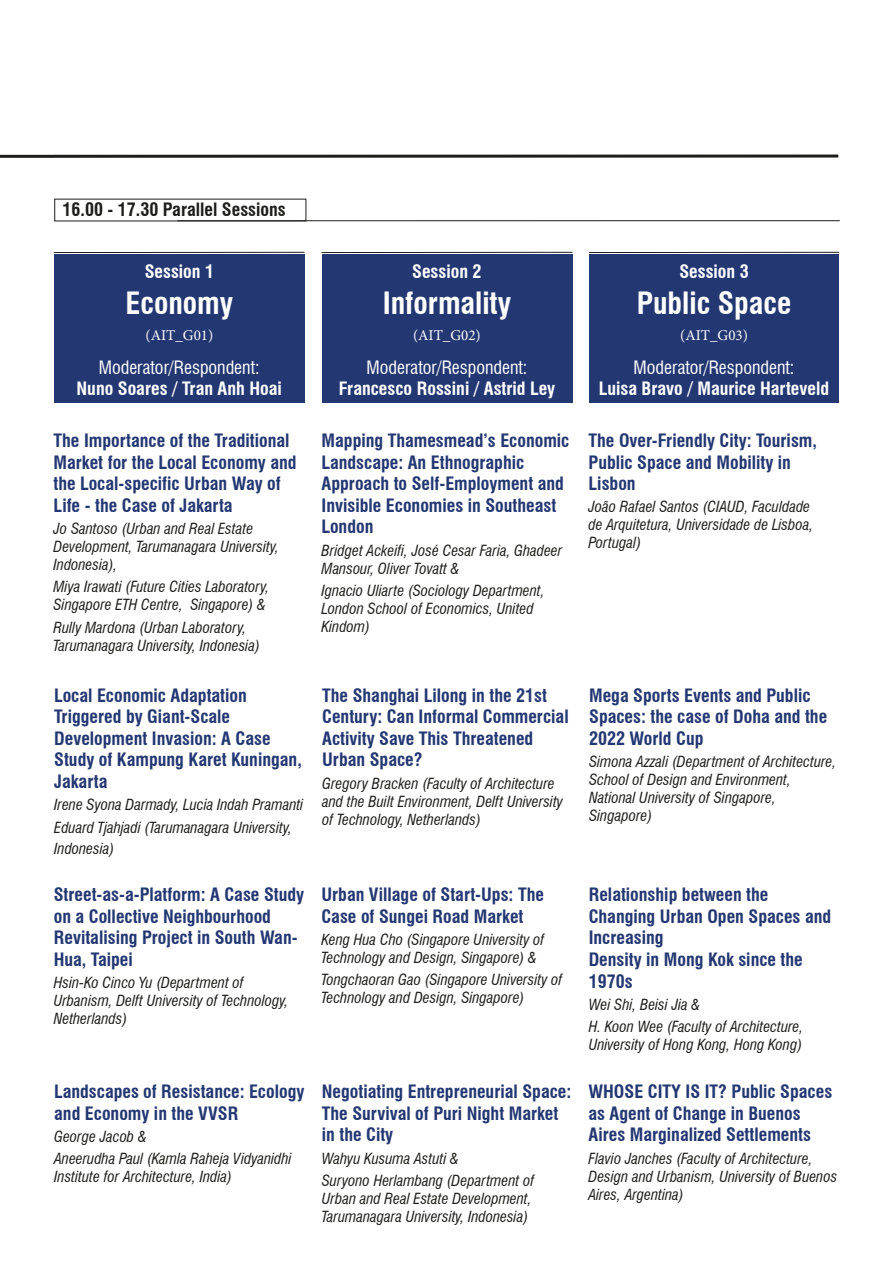
<style>
.page{position:relative;width:893px;height:1263px;background:#fff}
.page>*{position:absolute;margin:0;border:0;box-sizing:border-box;transform-origin:0 0}
.t1{font:700 condensed 30px "Swiss 721 BT";color:#fff}
.t2{font:700 condensed 18px/21.6px "Swiss 721 BT";color:#233772}
.t3{font:700 condensed 18px "Swiss 721 BT";color:#fff}
.t4{font:condensed 18px "Swiss 721 BT";color:#fff}
.t5{font:700 condensed 18px "Swiss 721 BT";color:#1d1d1b}
.t6{font:italic condensed 15px/18px "Swiss 721 BT";color:#1d1d1b}
.t7{font:15px "Minion Pro";color:#fff}
</style>
<div class="page">
<hr style="left:0;top:155px;width:54px;height:3px;background:#1d1d1b">
<div style="left:54px;top:254px;width:250px;height:149px;background:#233772"></div>
<hr style="left:54px;top:252px;width:250px;height:1px;background:#1d1d1b">
<div style="left:322px;top:254px;width:250px;height:149px;background:#233772"></div>
<hr style="left:322px;top:252px;width:250px;height:1px;background:#1d1d1b">
<div style="left:589px;top:254px;width:250px;height:149px;background:#233772"></div>
<hr style="left:589px;top:252px;width:250px;height:1px;background:#1d1d1b">
<hr style="left:54px;top:155px;width:784px;height:3px;background:#1d1d1b">
<hr style="left:177px;top:220px;width:663px;height:1px;background:#1d1d1b">
<p class="t5" style="left:63px;top:198px;width:225px">16.00 - 17.30 Parallel Sessions</p>
<p class="t3" style="left:145px;top:260px;width:71px">Session 1</p>
<p class="t1" style="left:126px;top:285px;width:109px">Economy</p>
<p class="t7" style="left:146px;top:325px;width:69px">(AIT_G01)</p>
<p class="t4" style="left:99px;top:356px;width:162px">Moderator/Respondent:</p>
<p class="t3" style="left:77px;top:378px;width:207px">Nuno Soares / Tran Anh Hoai</p>
<p class="t2" style="left:54px;top:430px;width:245px">The Importance of the Traditional<br>Market for the Local Economy and the Local-specific Urban Way of<br>Life - the Case of Jakarta</p>
<p class="t6" style="left:54px;top:520px;width:227px">Jo Santoso (Urban and Real Estate<br>Development, Tarumanagara University,<br>Indonesia),</p>
<p class="t6" style="left:54px;top:578px;width:217px">Miya Irawati (Future Cities Laboratory,<br>Singapore ETH Centre, Singapore) &amp;</p>
<p class="t6" style="left:54px;top:618px;width:208px">Rully Mardona (Urban Laboratory,<br>Tarumanagara University, Indonesia)</p>
<p class="t2" style="left:54px;top:684px;width:249px">Local Economic Adaptation<br>Triggered by Giant-Scale<br>Development Invasion: A Case<br>Study of Kampung Karet Kuningan,<br>Jakarta</p>
<p class="t6" style="left:54px;top:796px;width:251px">Irene Syona Darmady, Lucia Indah Pramanti</p>
<p class="t6" style="left:54px;top:816px;width:239px;line-height:21.6px">Eduard Tjahjadi (Tarumanagara University,<br>Indonesia)</p>
<p class="t2" style="left:54px;top:884px;width:252px">Street-as-a-Platform: A Case Study on a Collective Neighbourhood<br>Revitalising Project in South Wan-<br>Hua, Taipei</p>
<p class="t6" style="left:54px;top:974px;width:236px">Hsin-Ko Cinco Yu (Department of<br>Urbanism, Delft University of Technology,<br>Netherlands)</p>
<p class="t3" style="left:412px;top:260px;width:71px">Session 2</p>
<p class="t1" style="left:383px;top:285px;width:130px">Informality</p>
<p class="t7" style="left:413px;top:325px;width:69px">(AIT_G02)</p>
<p class="t4" style="left:367px;top:356px;width:162px">Moderator/Respondent:</p>
<p class="t3" style="left:339px;top:378px;width:218px">Francesco Rossini / Astrid Ley</p>
<p class="t2" style="left:322px;top:430px;width:249px">Mapping Thamesmead’s Economic<br>Landscape: An Ethnographic<br>Approach to Self-Employment and<br>Invisible Economies in Southeast<br>London</p>
<p class="t6" style="left:322px;top:541px;width:242px">Bridget Ackeifi, José Cesar Faria, Ghadeer<br>Mansour, Oliver Tovatt &amp;</p>
<p class="t6" style="left:322px;top:581px;width:224px">Ignacio Uliarte (Sociology Department,<br>London School of Economics, United<br>Kindom)</p>
<p class="t2" style="left:322px;top:684px;width:248px">The Shanghai Lilong in the 21st<br>Century: Can Informal Commercial</p>
<p class="t2" style="left:322px;top:727px;width:213px">Activity Save This Threatened<br>Urban Space?</p>
<p class="t6" style="left:322px;top:774px;width:242px">Gregory Bracken (Faculty of Architecture and the Built Environment, Delft University of Technology, Netherlands)</p>
<p class="t2" style="left:321px;top:884px;width:224px">Urban Village of Start-Ups: The<br>Case of Sungei Road Market</p>
<p class="t6" style="left:321px;top:930px;width:224px">Keng Hua Cho (Singapore University of<br>Technology and Design, Singapore) &amp;</p>
<p class="t6" style="left:321px;top:971px;width:242px">Tongchaoran Gao (Singapore University of<br>Technology and Design, Singapore)</p>
<p class="t2" style="left:54px;top:1081px;width:252px">Landscapes of Resistance: Ecology and Economy in the VVSR</p>
<p class="t6" style="left:54px;top:1127px;width:94px">George Jacob &amp;</p>
<p class="t6" style="left:54px;top:1150px;width:239px">Aneerudha Paul (Kamla Raheja Vidyanidhi<br>Institute for Architecture, India)</p>
<p class="t2" style="left:322px;top:1081px;width:251px">Negotiating Entrepreneurial Space:<br>The Survival of Puri Night Market in the City</p>
<p class="t6" style="left:322px;top:1149px;width:138px">Wahyu Kusuma Astuti &amp;</p>
<p class="t6" style="left:322px;top:1171px;width:214px">Suryono Herlambang (Department of<br>Urban and Real Estate Development,<br>Tarumanagara University, Indonesia)</p>
<p class="t3" style="left:679px;top:260px;width:71px">Session 3</p>
<p class="t1" style="left:637px;top:285px;width:156px">Public Space</p>
<p class="t7" style="left:680px;top:325px;width:69px">(AIT_G03)</p>
<p class="t4" style="left:634px;top:356px;width:162px">Moderator/Respondent:</p>
<p class="t3" style="left:599px;top:378px;width:232px">Luisa Bravo / Maurice Harteveld</p>
<p class="t2" style="left:588px;top:430px;width:230px">The Over-Friendly City: Tourism,<br>Public Space and Mobility in<br>Lisbon</p>
<p class="t6" style="left:588px;top:498px;width:226px">João Rafael Santos (CIAUD, Faculdade de Arquitetura, Universidade de Lisboa,<br>Portugal)</p>
<p class="t2" style="left:589px;top:684px;width:240px">Mega Sports Events and Public<br>Spaces: the case of Doha and the<br>2022 World Cup</p>
<p class="t6" style="left:589px;top:753px;width:249px">Simona Azzali (Department of Architecture,<br>School of Design and Environment,<br>National University of Singapore,<br>Singapore)</p>
<p class="t2" style="left:589px;top:884px;width:244px">Relationship between the<br>Changing Urban Open Spaces and<br>Increasing</p>
<p class="t2" style="left:589px;top:949px;width:216px">Density in Mong Kok since the<br>1970s</p>
<p class="t6" style="left:589px;top:995px;width:113px">Wei Shi, Beisi Jia &amp;</p>
<p class="t6" style="left:589px;top:1017px;width:216px">H. Koon Wee (Faculty of Architecture,<br>University of Hong Kong, Hong Kong)</p>
<p class="t2" style="left:588px;top:1081px;width:245px">WHOSE CITY IS IT? Public Spaces as Agent of Change in Buenos<br>Aires Marginalized Settlements</p>
<p class="t6" style="left:588px;top:1149px;width:250px">Flavio Janches (Faculty of Architecture,<br>Design and Urbanism, University of Buenos<br>Aires, Argentina)</p>
</div>
